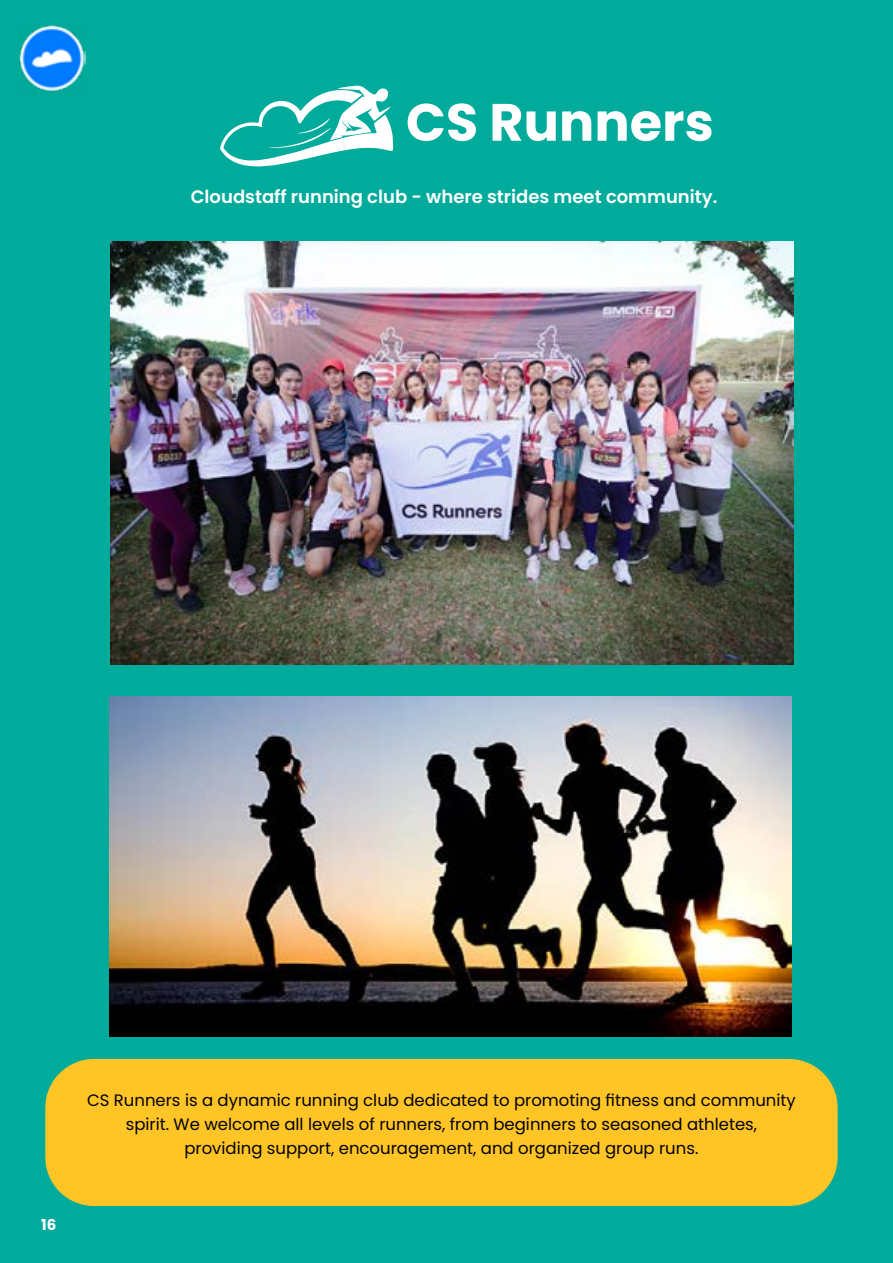
<style>
.page{position:relative;width:893px;height:1263px;background:#00ab9c}
.page>*{position:absolute;margin:0;border:0;box-sizing:border-box;transform-origin:0 0}
.t1{font:700 52.5px "Poppins";color:#fff}
.t2{font:600 18px "Poppins";color:#fff}
.t3{font:16.5px/24px "Poppins";color:#000101;text-align:center}
.t4{font:700 15px "Poppins";color:#fff}
</style>
<div class="page">
<img style="left:111px;top:242px;width:682px;height:422px">
<div style="left:45px;top:1059px;width:793px;height:147px;background:#ffc426;border-radius:49px"></div>
<img style="left:109px;top:696px;width:683px;height:340px">
<svg style="left:220px;top:85px;width:173px;height:81px"></svg>
<img style="left:19px;top:25px;width:67px;height:67px">
<h1 class="t1" style="left:406px;top:92px;width:309px">CS Runners</h1>
<p class="t2" style="left:191px;top:187px;width:528px">Cloudstaff running club - where strides meet community.</p>
<p class="t4" style="left:41px;top:1216px;width:17px">16</p>
<p class="t3" style="left:87px;top:1088px;width:710px">CS Runners is a dynamic running club dedicated to promoting fitness and community spirit. We welcome all levels of runners, from beginners to seasoned athletes, providing support, encouragement, and organized group runs.</p>
</div>
